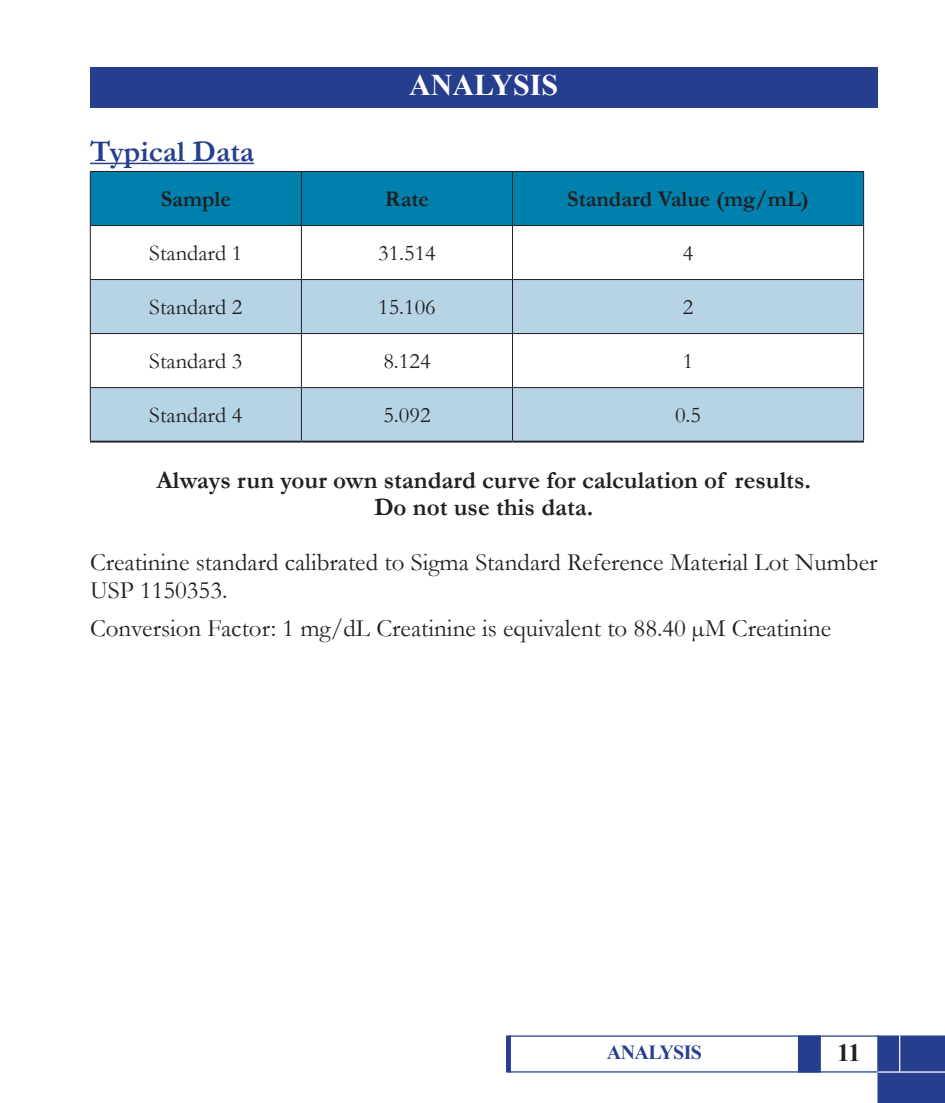
<style>
.page{position:relative;width:945px;height:1103px;background:#fff}
.page>*{position:absolute;margin:0;border:0;box-sizing:border-box;transform-origin:0 0}
.Body_Text{font:700 30px "Garamond";color:#253f8e}
.Section_Heading_-_White{font:700 30px "Times New Roman";color:#fff}
.Body_Text-2{font:25px/27.5px "Garamond";color:#231f20}
.Body_Text-3{font:700 25px "Garamond";color:#231f20}
.t1{font:700 25px "Times New Roman";color:#231f20}
.t2{font:22.5px "Garamond";color:#231f20}
.t3{font:700 22.5px "Garamond";color:#231f20}
.t4{font:700 20px "Times New Roman";letter-spacing:-.03em;color:#253f8e}
</style>
<div class="page">
<div style="left:877px;top:1035px;width:68px;height:67px;background:#253f8e"></div>
<div style="left:798px;top:1035px;width:23px;height:37px;background:#253f8e;border:1px solid #253f8e"></div>
<div style="left:506px;top:1035px;width:5px;height:37px;background:#253f8e"></div>
<hr style="left:899px;top:1035px;width:1px;height:37px;background:#fff">
<hr style="left:878px;top:1071px;width:67px;height:1px;background:#fff">
<hr style="left:90px;top:163px;width:164px;height:1px;background:#253f8e">
<div style="left:90px;top:68px;width:788px;height:40px;background:#253f8e"></div>
<div style="left:91px;top:172px;width:772px;height:53px;background:#0081ad"></div>
<svg style="left:91px;top:280px;width:772px;height:160px;fill:#b6d4e6"></svg>
<hr style="left:90px;top:171px;width:211px;height:1px;background:#231f20">
<hr style="left:90px;top:172px;width:1px;height:53px;background:#231f20">
<hr style="left:301px;top:171px;width:212px;height:1px;background:#231f20">
<hr style="left:301px;top:172px;width:1px;height:53px;background:#231f20">
<hr style="left:513px;top:171px;width:351px;height:1px;background:#231f20">
<hr style="left:512px;top:172px;width:1px;height:53px;background:#231f20">
<hr style="left:863px;top:172px;width:1px;height:53px;background:#231f20">
<hr style="left:90px;top:225px;width:211px;height:1px;background:#231f20">
<hr style="left:90px;top:226px;width:1px;height:53px;background:#231f20">
<hr style="left:301px;top:225px;width:212px;height:1px;background:#231f20">
<hr style="left:301px;top:226px;width:1px;height:53px;background:#231f20">
<hr style="left:513px;top:225px;width:351px;height:1px;background:#231f20">
<hr style="left:512px;top:226px;width:1px;height:53px;background:#231f20">
<hr style="left:863px;top:226px;width:1px;height:53px;background:#231f20">
<hr style="left:90px;top:279px;width:211px;height:1px;background:#231f20">
<hr style="left:90px;top:280px;width:1px;height:53px;background:#231f20">
<hr style="left:301px;top:279px;width:212px;height:1px;background:#231f20">
<hr style="left:301px;top:280px;width:1px;height:53px;background:#231f20">
<hr style="left:513px;top:279px;width:351px;height:1px;background:#231f20">
<hr style="left:512px;top:280px;width:1px;height:53px;background:#231f20">
<hr style="left:863px;top:280px;width:1px;height:53px;background:#231f20">
<hr style="left:90px;top:333px;width:211px;height:1px;background:#231f20">
<hr style="left:90px;top:334px;width:1px;height:53px;background:#231f20">
<hr style="left:301px;top:333px;width:212px;height:1px;background:#231f20">
<hr style="left:301px;top:334px;width:1px;height:53px;background:#231f20">
<hr style="left:513px;top:333px;width:351px;height:1px;background:#231f20">
<hr style="left:512px;top:334px;width:1px;height:53px;background:#231f20">
<hr style="left:863px;top:334px;width:1px;height:53px;background:#231f20">
<hr style="left:90px;top:387px;width:211px;height:1px;background:#231f20">
<hr style="left:90px;top:388px;width:1px;height:52px;background:#231f20">
<hr style="left:301px;top:387px;width:212px;height:1px;background:#231f20">
<hr style="left:301px;top:388px;width:1px;height:52px;background:#231f20">
<hr style="left:513px;top:387px;width:351px;height:1px;background:#231f20">
<hr style="left:512px;top:388px;width:1px;height:52px;background:#231f20">
<hr style="left:863px;top:388px;width:1px;height:52px;background:#231f20">
<hr style="left:90px;top:440px;width:211px;height:2px;background:#231f20">
<hr style="left:301px;top:440px;width:212px;height:2px;background:#231f20">
<hr style="left:513px;top:440px;width:351px;height:2px;background:#231f20">
<p class="Section_Heading_-_White" style="left:409px;top:64px;width:150px">ANALYSIS</p>
<p class="Body_Text" style="left:90px;top:131px;width:166px">Typical Data</p>
<p class="t3" style="left:161px;top:183px;width:72px">Sample</p>
<p class="t3" style="left:385px;top:183px;width:46px">Rate</p>
<p class="t3" style="left:567px;top:183px;width:243px">Standard Value (mg/mL)</p>
<p class="t2" style="left:149px;top:238px;width:95px">Standard 1</p>
<p class="t2" style="left:378px;top:238px;width:59px">31.514</p>
<p class="t2" style="left:683px;top:238px;width:12px">4</p>
<p class="t2" style="left:149px;top:292px;width:95px">Standard 2</p>
<p class="t2" style="left:378px;top:292px;width:59px">15.106</p>
<p class="t2" style="left:683px;top:292px;width:12px">2</p>
<p class="t2" style="left:149px;top:346px;width:95px">Standard 3</p>
<p class="t2" style="left:383px;top:346px;width:49px">8.124</p>
<p class="t2" style="left:683px;top:346px;width:12px">1</p>
<p class="t2" style="left:149px;top:400px;width:95px">Standard 4</p>
<p class="t2" style="left:383px;top:400px;width:49px">5.092</p>
<p class="t2" style="left:675px;top:400px;width:28px">0.5</p>
<p class="Body_Text-3" style="left:157px;top:462px;width:656px">Always run your own standard curve for calculation of results.</p>
<p class="Body_Text-3" style="left:374px;top:490px;width:221px">Do not use this data.</p>
<p class="Body_Text-2" style="left:90px;top:548px;width:789px">Creatinine standard calibrated to Sigma Standard Reference Material Lot Number<br>USP 1150353.</p>
<p class="Body_Text-2" style="left:90px;top:614px;width:743px">Conversion Factor: 1 mg/dL Creatinine is equivalent to 88.40 µM Creatinine</p>
<p class="t4" style="left:607px;top:1037px;width:97px">ANALYSIS</p>
<p class="t1" style="left:837px;top:1034px;width:25px">11</p>
</div>
